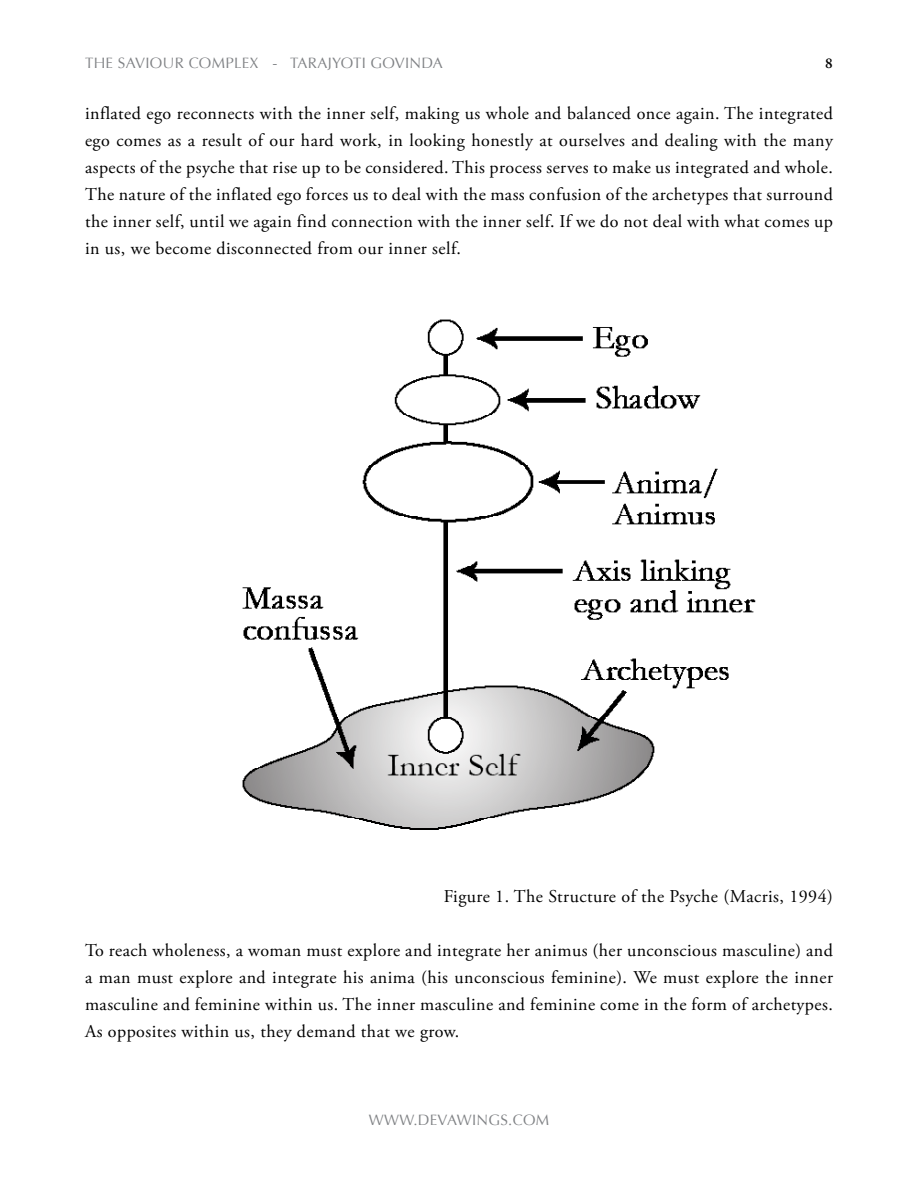
<style>
.page{position:relative;width:918px;height:1188px;background:#fff}
.page>*{position:absolute;margin:0;border:0;box-sizing:border-box;transform-origin:0 0}
.t1{font:18px/27px "Adobe Garamond Pro";letter-spacing:.025em;color:#000;text-align:justify}
.t2{font:15px "Optima";letter-spacing:.02em;color:#808285}
.t3{font:600 15px "Adobe Garamond Pro";color:#000}
</style>
<div class="page">
<img style="left:242px;top:319px;width:514px;height:511px">
<p class="t2" style="left:85px;top:55px;width:359px">THE SAVIOUR COMPLEX - TARAJYOTI GOVINDA</p>
<p class="t3" style="left:825px;top:55px;width:9px">8</p>
<p class="t1" style="left:85px;top:101px;width:750px">inflated ego reconnects with the inner self, making us whole and balanced once again. The integrated ego comes as a result of our hard work, in looking honestly at ourselves and dealing with the many aspects of the psyche that rise up to be considered. This process serves to make us integrated and whole.<br>The nature of the inflated ego forces us to deal with the mass confusion of the archetypes that surround the inner self, until we again find connection with the inner self. If we do not deal with what comes up in us, we become disconnected from our inner self.</p>
<p class="t1" style="left:444px;top:884px;width:391px">Figure 1. The Structure of the Psyche (Macris, 1994)</p>
<p class="t1" style="left:85px;top:938px;width:749px">To reach wholeness, a woman must explore and integrate her animus (her unconscious masculine) and a man must explore and integrate his anima (his unconscious feminine). We must explore the inner masculine and feminine within us. The inner masculine and feminine come in the form of archetypes.<br>As opposites within us, they demand that we grow.</p>
<p class="t2" style="left:369px;top:1111px;width:182px">WWW.DEVAWINGS.COM</p>
</div>
